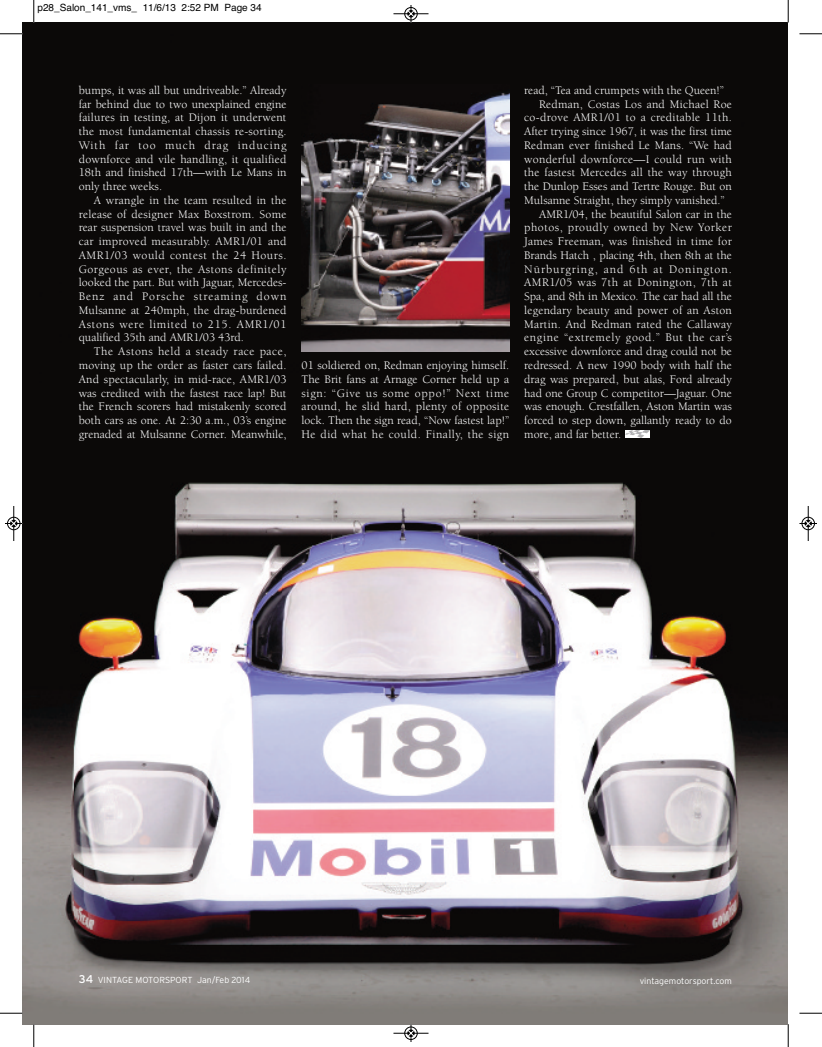
<style>
.page{position:relative;width:822px;height:1047px;background:#fff}
.page>*{position:absolute;margin:0;border:0;box-sizing:border-box;transform-origin:0 0}
.t1{font:11.88px/13.8px "Berkeley";color:#fff;text-align:justify}
.t2{font:11.88px "Berkeley";letter-spacing:.02em;color:#fff}
.t3{font:11.88px "Berkeley";letter-spacing:.025em;color:#fff}
.t4{font:11.88px "Berkeley";letter-spacing:.04em;color:#fff}
.t5{font:11.88px "Berkeley";letter-spacing:.03em;color:#fff}
.t6{font:11.88px "Berkeley";letter-spacing:.055em;color:#fff}
.t7{font:11.88px "Berkeley";letter-spacing:.08em;color:#fff}
.t8{font:10px "Helvetica";color:#000}
.t9{font:300 8.75px "Interstate";color:#fff}
.s1{font-weight:400;font-size:11.25px}
</style>
<div class="page">
<img style="left:23px;top:22px;width:765px;height:1002px">
<img style="left:625px;top:430px;width:24px;height:7px">
<img style="left:301px;top:84px;width:208px;height:267px">
<svg style="left:33px;top:0;width:2px;height:22px"></svg>
<svg style="left:0;top:33px;width:22px;height:2px"></svg>
<svg style="left:787px;top:0;width:1px;height:22px"></svg>
<svg style="left:799px;top:33px;width:22px;height:2px"></svg>
<svg style="left:33px;top:1024px;width:2px;height:22px"></svg>
<svg style="left:0;top:1012px;width:22px;height:1px"></svg>
<svg style="left:787px;top:1024px;width:1px;height:22px"></svg>
<svg style="left:799px;top:1012px;width:22px;height:1px"></svg>
<hr style="left:393px;top:14px;width:35px;height:1px;background:#000">
<div style="left:404px;top:7px;width:13px;height:13px;border:1px solid #000;border-radius:50%"></div>
<svg style="left:407px;top:5px;width:7px;height:17px"></svg>
<hr style="left:393px;top:1032px;width:35px;height:1px;background:#000">
<div style="left:404px;top:1026px;width:13px;height:13px;border:1px solid #000;border-radius:50%"></div>
<svg style="left:407px;top:1024px;width:7px;height:17px"></svg>
<div style="left:7px;top:516px;width:13px;height:14px;border:1px solid #fff;border-radius:50%"></div>
<hr style="left:14px;top:506px;width:1px;height:35px;background:#000">
<div style="left:7px;top:517px;width:13px;height:13px;border:1px solid #000;border-radius:50%"></div>
<svg style="left:5px;top:520px;width:17px;height:6px"></svg>
<div style="left:801px;top:516px;width:13px;height:14px;border:1px solid #fff;border-radius:50%"></div>
<hr style="left:807px;top:506px;width:1px;height:35px;background:#000">
<div style="left:801px;top:517px;width:13px;height:13px;border:1px solid #000;border-radius:50%"></div>
<svg style="left:799px;top:520px;width:17px;height:6px"></svg>
<p class="t8" style="left:38px;top:2px;width:226px">p28_Salon_141_vms_ 11/6/13 2:52 PM Page 34</p>
<p class="t1" style="left:79px;top:84px;width:209px">bumps, it was all but undriveable.” Already far behind due to two unexplained engine failures in testing, at Dijon it underwent the most fundamental chassis re-sorting.<br>With far too much drag inducing downforce and vile handling, it qualified 18th and finished 17th—with Le Mans in only three weeks.</p>
<p class="t1" style="left:79px;top:194px;width:209px;text-indent:15px">A wrangle in the team resulted in the release of designer Max Boxstrom. Some rear suspension travel was built in and the car improved measurably. AMR1/01 and AMR1/03 would contest the 24 Hours.<br>Gorgeous as ever, the Astons definitely looked the part. But with Jaguar, Mercedes-Benz and Porsche streaming down Mulsanne at 240mph, the drag-burdened Astons were limited to 215. AMR1/01 qualified 35th and AMR1/03 43rd.</p>
<p class="t1" style="left:79px;top:345px;width:209px;text-indent:15px">The Astons held a steady race pace, moving up the order as faster cars failed.<br>And spectacularly, in mid-race, AMR1/03 was credited with the fastest race lap! But the French scorers had mistakenly scored both cars as one. At 2:30 a.m., 03’s engine grenaded at Mulsanne Corner. Meanwhile,</p>
<p class="t1" style="left:301px;top:359px;width:209px">01 soldiered on, Redman enjoying himself.<br>The Brit fans at Arnage Corner held up a sign: “Give us some oppo!” Next time around, he slid hard, plenty of opposite lock. Then the sign read, “Now fastest lap!” He did what he could. Finally, the sign</p>
<p class="t1" style="left:524px;top:84px;width:201px">read, “Tea and crumpets with the Queen!”</p>
<p class="t2" style="left:539px;top:99px;width:194px">Redman, Costas Los and Michael Roe</p>
<p class="t5" style="left:524px;top:113px;width:209px">co-drove AMR1/01 to a creditable 11th.</p>
<p class="t1" style="left:524px;top:125px;width:209px">After trying since 1967, it was the first time</p>
<p class="t1" style="left:524px;top:139px;width:209px">Redman ever finished Le Mans. “We had</p>
<p class="t3" style="left:524px;top:154px;width:209px">wonderful downforce—I could run with</p>
<p class="t2" style="left:524px;top:168px;width:209px">the fastest Mercedes all the way through</p>
<p class="t1" style="left:524px;top:180px;width:209px">the Dunlop Esses and Tertre Rouge. But on</p>
<p class="t1" style="left:524px;top:194px;width:202px">Mulsanne Straight, they simply vanished.”</p>
<p class="t1" style="left:539px;top:208px;width:194px">AMR1/04, the beautiful Salon car in the</p>
<p class="t4" style="left:524px;top:223px;width:209px">photos, proudly owned by New Yorker</p>
<p class="t2" style="left:524px;top:237px;width:209px">James Freeman, was finished in time for</p>
<p class="t1" style="left:524px;top:249px;width:209px">Brands Hatch , placing 4th, then 8th at the</p>
<p class="t7" style="left:524px;top:264px;width:209px">Nürburgring, and 6th at Donington.</p>
<p class="t4" style="left:524px;top:278px;width:209px">AMR1/05 was 7th at Donington, 7th at</p>
<p class="t1" style="left:524px;top:290px;width:209px">Spa, and 8th in Mexico. The car had all the</p>
<p class="t1" style="left:524px;top:304px;width:209px">legendary beauty and power of an Aston</p>
<p class="t3" style="left:524px;top:319px;width:209px">Martin. And Redman rated the Callaway</p>
<p class="t6" style="left:524px;top:333px;width:209px">engine “extremely good.” But the car’s</p>
<p class="t1" style="left:524px;top:345px;width:209px">excessive downforce and drag could not be</p>
<p class="t1" style="left:524px;top:359px;width:209px">redressed. A new 1990 body with half the</p>
<p class="t1" style="left:524px;top:373px;width:209px">drag was prepared, but alas, Ford already</p>
<p class="t1" style="left:524px;top:387px;width:209px">had one Group C competitor—Jaguar. One</p>
<p class="t1" style="left:524px;top:400px;width:209px">was enough. Crestfallen, Aston Martin was</p>
<p class="t1" style="left:524px;top:414px;width:209px">forced to step down, gallantly ready to do</p>
<p class="t1" style="left:524px;top:428px;width:98px">more, and far better.</p>
<p class="t9" style="left:79px;top:975px;width:173px"><span class="s1">34</span> VINTAGE MOTORSPORT Jan/Feb 2014</p>
<p class="t9" style="left:639px;top:975px;width:94px">vintagemotorsport.com</p>
</div>
